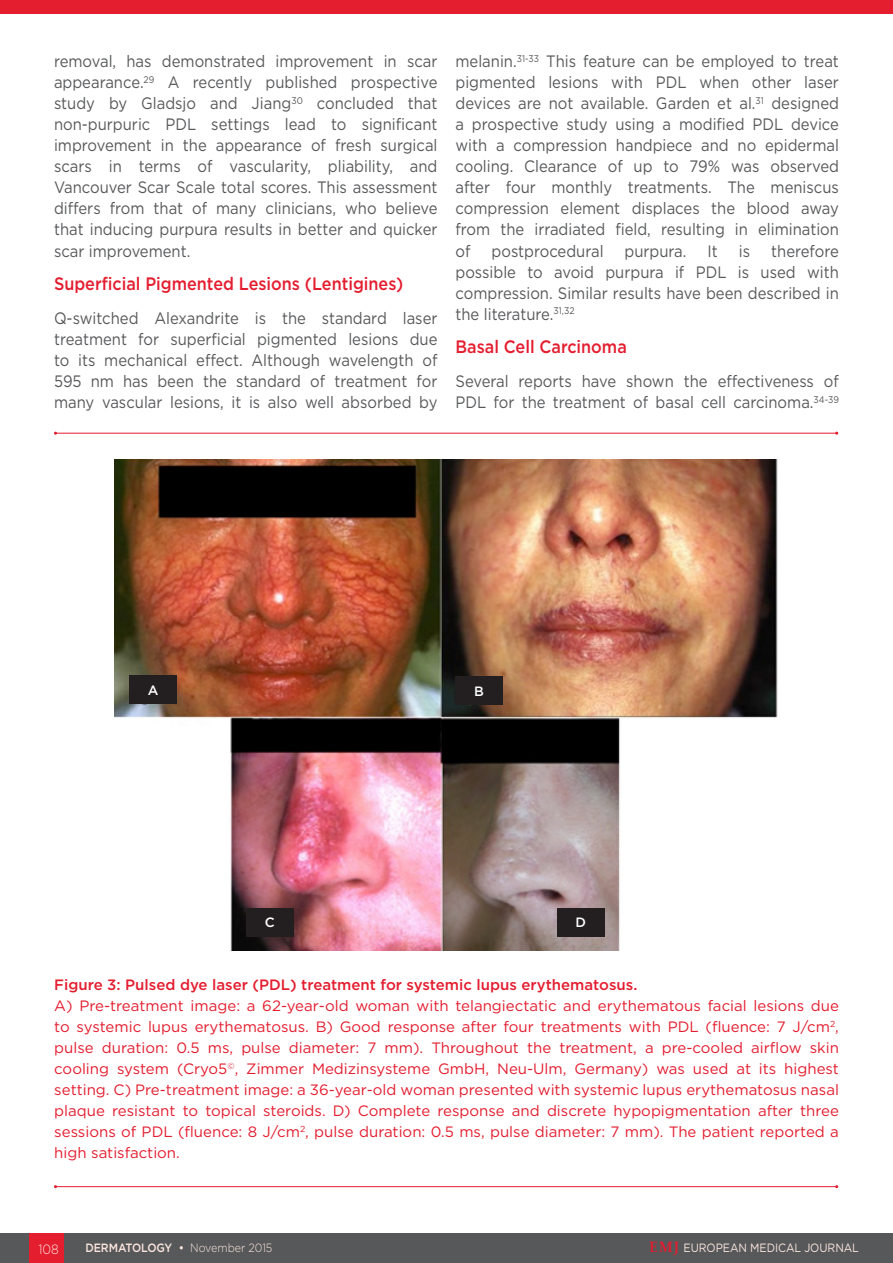
<style>
.page{position:relative;width:893px;height:1263px;background:#fff}
.page>*{position:absolute;margin:0;border:0;box-sizing:border-box;transform-origin:0 0}
._9__Heading_2{font:500 18px "Gotham";color:#e41d2f;scale:.9 1}
._11__Main_text{font:16.5px/21px "Gotham";color:#57585a;text-align:justify;scale:.9 1}
._12_b_Figure___Table{font:15px/21px "Gotham";color:#e41d2f;text-align:justify}
._12_a_Figure___Table{font:500 15px "Gotham";color:#e41d2f}
._13__Figure_Table_Fo{font:500 13.5px "Gotham";color:#fff}
.t1{font:300 13.5px "Gotham";color:#fce7de;scale:.9 1}
.t2{font:12px "Gotham";letter-spacing:-.005em;color:#fce7de;scale:.9 1}
.t3{font:500 12px "Gotham";letter-spacing:-.005em;color:#fce7de;scale:.9 1}
.s1{font-weight:300}
.s2{font-family:"Palatino Linotype";font-weight:700;font-size:15px;color:#e41d2f}
</style>
<div class="page">
<div style="left:0;top:1233px;width:893px;height:30px;background:#57585a"></div>
<div style="left:30px;top:1233px;width:34px;height:30px;background:#e41d2f"></div>
<div style="left:0;top:0;width:893px;height:13px;background:#e41d2f"></div>
<img style="left:230px;top:726px;width:390px;height:225px">
<img style="left:114px;top:459px;width:664px;height:267px">
<hr style="left:55px;top:433px;width:782px;height:1px;background:#e41d2f">
<hr style="left:55px;top:1186px;width:782px;height:1px;background:#e41d2f">
<div style="left:455px;top:677px;width:48px;height:28px;background:#231f20"></div>
<div style="left:129px;top:676px;width:48px;height:28px;background:#231f20"></div>
<div style="left:246px;top:908px;width:47px;height:28px;background:#231f20"></div>
<div style="left:557px;top:908px;width:47px;height:28px;background:#231f20"></div>
<p class="_11__Main_text" style="left:54px;top:51px;width:428px">removal, has demonstrated improvement in scar appearance.<sup>29</sup> A recently published prospective study by Gladsjo and Jiang<sup>30</sup> concluded that non-purpuric PDL settings lead to significant improvement in the appearance of fresh surgical scars in terms of vascularity, pliability, and Vancouver Scar Scale total scores. This assessment differs from that of many clinicians, who believe that inducing purpura results in better and quicker scar improvement.</p>
<p class="_9__Heading_2" style="left:54px;top:272px;width:390px">Superficial Pigmented Lesions (Lentigines)</p>
<p class="_11__Main_text" style="left:54px;top:307px;width:428px">Q-switched Alexandrite is the standard laser treatment for superficial pigmented lesions due to its mechanical effect. Although wavelength of 595 nm has been the standard of treatment for many vascular lesions, it is also well absorbed by</p>
<p class="_11__Main_text" style="left:455px;top:51px;width:428px">melanin.<sup>31-33</sup> This feature can be employed to treat pigmented lesions with PDL when other laser devices are not available. Garden et al.<sup>31</sup> designed a prospective study using a modified PDL device with a compression handpiece and no epidermal cooling. Clearance of up to 79% was observed after four monthly treatments. The meniscus compression element displaces the blood away from the irradiated field, resulting in elimination of</p>
<p class="_11__Main_text" style="left:455px;top:240px;width:428px;text-indent:316px">therefore possible to avoid purpura if PDL is used with compression. Similar results have been described in the literature.<sup>31,32</sup></p>
<p class="_9__Heading_2" style="left:455px;top:335px;width:192px">Basal Cell Carcinoma</p>
<p class="_11__Main_text" style="left:455px;top:370px;width:428px">Several reports have shown the effectiveness of<br>PDL for the treatment of basal cell carcinoma.<sup>34-39</sup></p>
<p class="_11__Main_text" style="left:492px;top:240px;width:126px">postprocedural</p>
<p class="_11__Main_text" style="left:625px;top:240px;width:70px">purpura.</p>
<p class="_11__Main_text" style="left:707px;top:240px;width:13px">It</p>
<p class="_11__Main_text" style="left:739px;top:240px;width:14px">is</p>
<p class="_13__Figure_Table_Fo" style="left:148px;top:681px;width:12px">A</p>
<p class="_13__Figure_Table_Fo" style="left:474px;top:683px;width:11px">B</p>
<p class="_13__Figure_Table_Fo" style="left:265px;top:914px;width:11px">C</p>
<p class="_13__Figure_Table_Fo" style="left:575px;top:914px;width:12px">D</p>
<p class="_12_a_Figure___Table" style="left:54px;top:975px;width:585px">Figure 3: Pulsed dye laser (PDL) treatment for systemic lupus erythematosus.</p>
<p class="_12_b_Figure___Table" style="left:54px;top:995px;width:786px">A) Pre-treatment image: a 62-year-old woman with telangiectatic and erythematous facial lesions due to systemic lupus erythematosus. B) Good response after four treatments with PDL (fluence: 7 J/cm<sup>2</sup>, pulse duration: 0.5 ms, pulse diameter: 7 mm). Throughout the treatment, a pre-cooled airflow skin cooling system (Cryo5<sup>©</sup>, Zimmer Medizinsysteme GmbH, Neu-Ulm, Germany) was used at its highest setting. C) Pre-treatment image: a 36-year-old woman presented with systemic lupus erythematosus nasal plaque resistant to topical steroids. D) Complete response and discrete hypopigmentation after three sessions of PDL (fluence: 8 J/cm<sup>2</sup>, pulse duration: 0.5 ms, pulse diameter: 7 mm). The patient reported a high satisfaction.</p>
<p class="t1" style="left:38px;top:1240px;width:24px">108</p>
<p class="t3" style="left:85px;top:1240px;width:209px">DERMATOLOGY • <span class="s1">November 2015</span></p>
<p class="t2" style="left:650px;top:1240px;width:234px"><span class="s2">EMJ</span> EUROPEAN MEDICAL JOURNAL</p>
</div>
